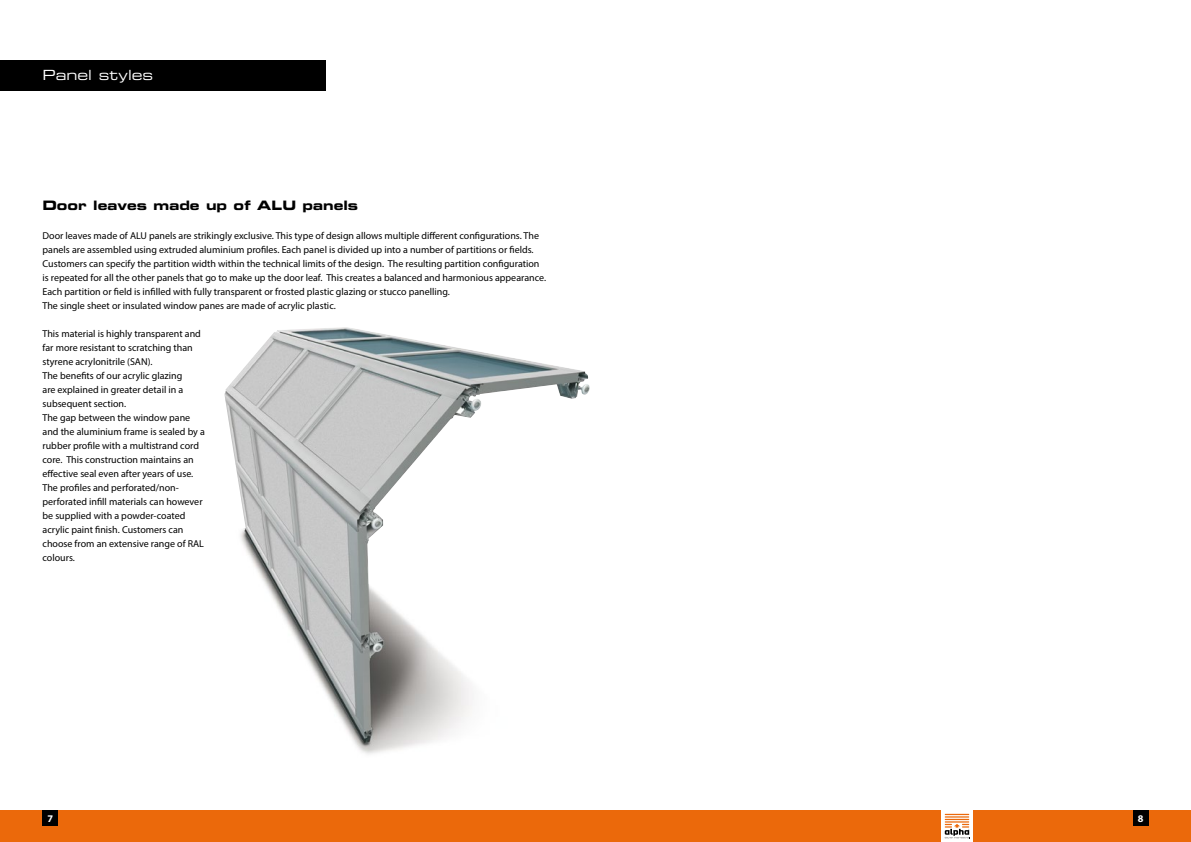
<style>
.page{position:relative;width:1191px;height:842px;background:#fff}
.page>*{position:absolute;margin:0;border:0;box-sizing:border-box;transform-origin:0 0}
.t1{font:14px "Eurostile Extended Two";letter-spacing:.005em;color:#fff}
.t2{font:13px "Eurostile Bold Extended Two";color:#000}
.t3{font:700 10.2px "Myriad Pro";color:#fff}
.t4{font:10px/14px "Myriad Pro";color:#000}
</style>
<div class="page">
<div style="left:0;top:60px;width:326px;height:30px;background:#000"></div>
<img style="left:224px;top:327px;width:366px;height:427px">
<div style="left:595px;top:810px;width:596px;height:32px;background:#eb690b"></div>
<div style="left:0;top:810px;width:595px;height:32px;background:#eb690b"></div>
<svg style="left:941px;top:810px;width:32px;height:32px"></svg>
<svg style="left:944px;top:814px;width:26px;height:24px"></svg>
<div style="left:1133px;top:810px;width:15px;height:15px;background:#000"></div>
<div style="left:43px;top:810px;width:15px;height:15px;background:#000"></div>
<h1 class="t1" style="left:43px;top:65px;width:112px">Panel styles</h1>
<h2 class="t2" style="left:43px;top:196px;width:317px">Door leaves made up of ALU panels</h2>
<p class="t4" style="left:43px;top:228px;width:505px">Door leaves made of ALU panels are strikingly exclusive. This type of design allows multiple different configurations. The panels are assembled using extruded aluminium profiles. Each panel is divided up into a number of partitions or fields.<br>Customers can specify the partition width within the technical limits of the design. The resulting partition configuration is repeated for all the other panels that go to make up the door leaf. This creates a balanced and harmonious appearance.<br>Each partition or field is infilled with fully transparent or frosted plastic glazing or stucco panelling.<br>The single sheet or insulated window panes are made of acrylic plastic.</p>
<p class="t4" style="left:43px;top:326px;width:164px">This material is highly transparent and far more resistant to scratching than styrene acrylonitrile (SAN).<br>The benefits of our acrylic glazing<br>are explained in greater detail in a subsequent section.<br>The gap between the window pane and the aluminium frame is sealed by a rubber profile with a multistrand cord core. This construction maintains an effective seal even after years of use.<br>The profiles and perforated/non&shy;perforated infill materials can however be supplied with a powder-coated acrylic paint finish. Customers can choose from an extensive range of RAL colours.</p>
<p class="t3" style="left:47px;top:811px;width:7px">7</p>
<p class="t3" style="left:1138px;top:811px;width:7px">8</p>
</div>
